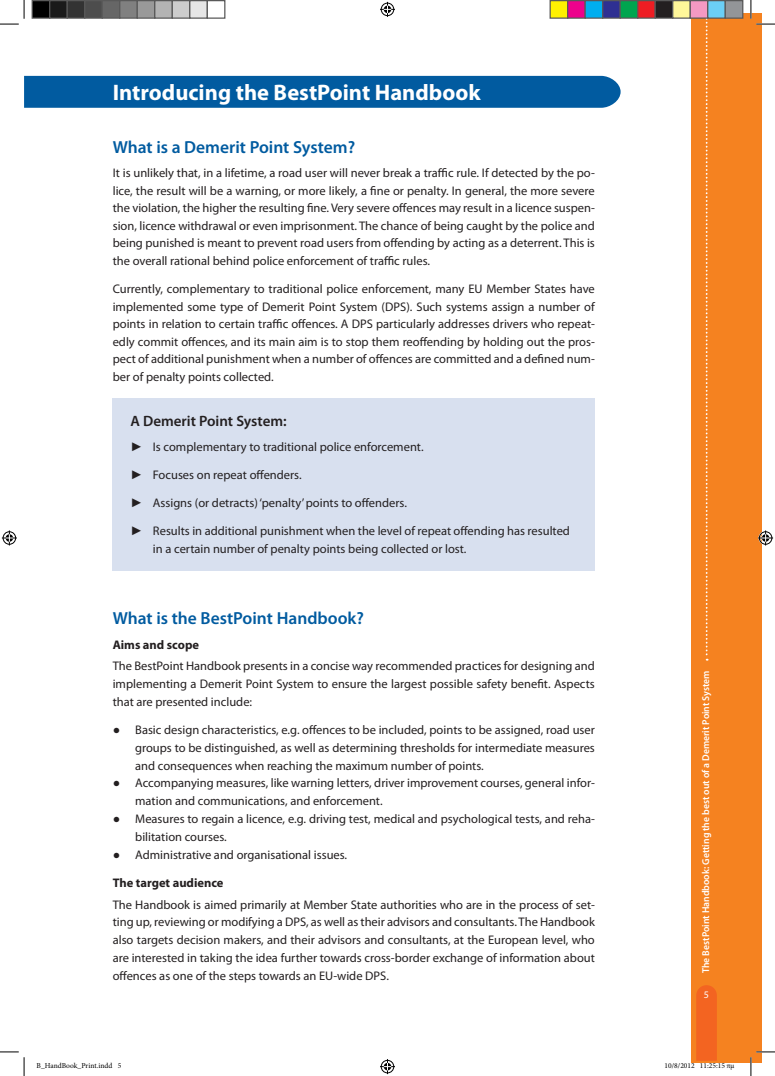
<style>
.page{position:relative;width:775px;height:1076px;background:#fff}
.page>*{position:absolute;margin:0;border:0;box-sizing:border-box;transform-origin:0 0}
.chapt_title{font:700 22.5px "Myriad Pro";color:#fff}
.sub-chapt_title{font:600 17.5px "Myriad Pro";color:#015ba0}
.super_title{font:600 15px "Myriad Pro";color:#231f20}
.plain_paragraph{font:12.5px/17.5px "Myriad Pro";color:#231f20;text-align:justify}
.sub-title{font:700 12.5px "Myriad Pro";color:#231f20}
.t1{font:600 10px "Myriad Pro";color:#fff}
.t2{font:10px "Myriad Pro";color:#fff}
.t3{font:7.5px "Minion Pro";color:#000}
.s1{font-family:"Arial"}
</style>
<div class="page">
<div style="left:691px;top:13px;width:70px;height:1049px;background:#f58220"></div>
<svg style="left:705px;top:19px;width:2px;height:641px"></svg>
<div style="left:24px;top:76px;width:596px;height:32px;background:#015ba0"></div>
<div style="left:113px;top:399px;width:482px;height:172px;background:#d8e0ef"></div>
<svg style="left:0;top:0;width:25px;height:25px"></svg>
<svg style="left:0;top:1051px;width:25px;height:25px"></svg>
<svg style="left:750px;top:0;width:25px;height:25px"></svg>
<svg style="left:750px;top:1051px;width:25px;height:25px"></svg>
<svg style="left:380px;top:2px;width:15px;height:15px"></svg>
<svg style="left:380px;top:1059px;width:15px;height:15px"></svg>
<svg style="left:2px;top:530px;width:15px;height:15px"></svg>
<svg style="left:758px;top:530px;width:15px;height:15px"></svg>
<div style="left:32px;top:1px;width:18px;height:17px;background:#000"></div>
<div style="left:32px;top:0;width:18px;height:19px;border:1px solid #595959"></div>
<div style="left:50px;top:1px;width:17px;height:17px;background:#1a1a1a"></div>
<div style="left:49px;top:0;width:19px;height:19px;border:1px solid #595959"></div>
<div style="left:67px;top:1px;width:18px;height:17px;background:#333"></div>
<div style="left:67px;top:0;width:18px;height:19px;border:1px solid #595959"></div>
<div style="left:85px;top:1px;width:17px;height:17px;background:#4d4d4d"></div>
<div style="left:84px;top:0;width:19px;height:19px;border:1px solid #595959"></div>
<div style="left:102px;top:1px;width:18px;height:17px;background:#666"></div>
<div style="left:102px;top:0;width:18px;height:19px;border:1px solid #595959"></div>
<div style="left:120px;top:1px;width:17px;height:17px;background:#808080"></div>
<div style="left:119px;top:0;width:19px;height:19px;border:1px solid #595959"></div>
<div style="left:137px;top:1px;width:18px;height:17px;background:#999"></div>
<div style="left:137px;top:0;width:18px;height:19px;border:1px solid #595959"></div>
<div style="left:155px;top:1px;width:17px;height:17px;background:#b3b3b3"></div>
<div style="left:154px;top:0;width:19px;height:19px;border:1px solid #595959"></div>
<div style="left:172px;top:1px;width:18px;height:17px;background:#ccc"></div>
<div style="left:172px;top:0;width:18px;height:19px;border:1px solid #595959"></div>
<div style="left:190px;top:1px;width:17px;height:17px;background:#e6e6e6"></div>
<div style="left:189px;top:0;width:19px;height:19px;border:1px solid #595959"></div>
<div style="left:207px;top:0;width:18px;height:19px;border:1px solid #595959"></div>
<div style="left:550px;top:1px;width:17px;height:17px;background:#fff101"></div>
<div style="left:549px;top:0;width:19px;height:19px;border:1px solid #595959"></div>
<div style="left:567px;top:1px;width:18px;height:17px;background:#ed028c"></div>
<div style="left:567px;top:0;width:18px;height:19px;border:1px solid #595959"></div>
<div style="left:585px;top:1px;width:17px;height:17px;background:#00aeef"></div>
<div style="left:584px;top:0;width:19px;height:19px;border:1px solid #595959"></div>
<div style="left:602px;top:1px;width:18px;height:17px;background:#2e3092"></div>
<div style="left:602px;top:0;width:18px;height:19px;border:1px solid #595959"></div>
<div style="left:620px;top:1px;width:17px;height:17px;background:#00a54f"></div>
<div style="left:619px;top:0;width:19px;height:19px;border:1px solid #595959"></div>
<div style="left:637px;top:1px;width:18px;height:17px;background:#ee1d23"></div>
<div style="left:637px;top:0;width:18px;height:19px;border:1px solid #595959"></div>
<div style="left:655px;top:1px;width:17px;height:17px;background:#231f20"></div>
<div style="left:654px;top:0;width:19px;height:19px;border:1px solid #595959"></div>
<div style="left:672px;top:1px;width:18px;height:17px;background:#fff79a"></div>
<div style="left:672px;top:0;width:18px;height:19px;border:1px solid #595959"></div>
<div style="left:690px;top:1px;width:17px;height:17px;background:#f499c2"></div>
<div style="left:689px;top:0;width:19px;height:19px;border:1px solid #595959"></div>
<div style="left:707px;top:1px;width:18px;height:17px;background:#6bcff6"></div>
<div style="left:707px;top:0;width:18px;height:19px;border:1px solid #595959"></div>
<div style="left:725px;top:1px;width:17px;height:17px;background:#939598"></div>
<div style="left:724px;top:0;width:19px;height:19px;border:1px solid #595959"></div>
<svg style="left:691px;top:985px;width:44px;height:78px"></svg>
<p class="chapt_title" style="left:113px;top:78px;width:369px">Introducing the BestPoint Handbook</p>
<p class="sub-chapt_title" style="left:113px;top:136px;width:244px">What is a Demerit Point System?</p>
<p class="plain_paragraph" style="left:113px;top:164px;width:483px">It is unlikely that, in a lifetime, a road user will never break a traffic rule. If detected by the po&shy;lice, the result will be a warning, or more likely, a fine or penalty. In general, the more severe the violation, the higher the resulting fine. Very severe offences may result in a licence suspen&shy;sion, licence withdrawal or even imprisonment. The chance of being caught by the police and being punished is meant to prevent road users from offending by acting as a deterrent. This is the overall rational behind police enforcement of traffic rules.</p>
<p class="plain_paragraph" style="left:113px;top:280px;width:483px">Currently, complementary to traditional police enforcement, many EU Member States have implemented some type of Demerit Point System (DPS). Such systems assign a number of points in relation to certain traffic offences. A DPS particularly addresses drivers who repeat&shy;edly commit offences, and its main aim is to stop them reoffending by holding out the pros&shy;pect of additional punishment when a number of offences are committed and a defined num&shy;ber of penalty points collected.</p>
<p class="super_title" style="left:130px;top:412px;width:158px">A Demerit Point System:</p>
<p class="plain_paragraph" style="left:130px;top:438px;width:294px"><span class="s1">►</span> Is complementary to traditional police enforcement.</p>
<p class="plain_paragraph" style="left:130px;top:466px;width:173px"><span class="s1">►</span> Focuses on repeat offenders.</p>
<p class="plain_paragraph" style="left:130px;top:494px;width:278px"><span class="s1">►</span> Assigns (or detracts) ‘penalty’ points to offenders.</p>
<p class="plain_paragraph" style="left:153px;top:522px;width:418px;text-indent:-22px"><span class="s1">►</span> Results in additional punishment when the level of repeat offending has resulted in a certain number of penalty points being collected or lost.</p>
<p class="sub-chapt_title" style="left:113px;top:606px;width:253px">What is the BestPoint Handbook?</p>
<p class="sub-title" style="left:113px;top:636px;width:88px">Aims and scope</p>
<p class="plain_paragraph" style="left:113px;top:656px;width:483px">The BestPoint Handbook presents in a concise way recommended practices for designing and implementing a Demerit Point System to ensure the largest possible safety benefit. Aspects that are presented include:</p>
<p class="plain_paragraph" style="left:135px;top:721px;width:461px;text-indent:-22px"><span class="s1">●</span> Basic design characteristics, e.g. offences to be included, points to be assigned, road user groups to be distinguished, as well as determining thresholds for intermediate measures and consequences when reaching the maximum number of points.</p>
<p class="plain_paragraph" style="left:135px;top:774px;width:461px;text-indent:-22px"><span class="s1">●</span> Accompanying measures, like warning letters, driver improvement courses, general infor&shy;mation and communications, and enforcement.</p>
<p class="plain_paragraph" style="left:135px;top:810px;width:461px;text-indent:-22px"><span class="s1">●</span> Measures to regain a licence, e.g. driving test, medical and psychological tests, and reha&shy;bilitation courses.</p>
<p class="plain_paragraph" style="left:113px;top:845px;width:236px"><span class="s1">●</span> Administrative and organisational issues.</p>
<p class="sub-title" style="left:113px;top:875px;width:112px">The target audience</p>
<p class="plain_paragraph" style="left:113px;top:895px;width:483px">The Handbook is aimed primarily at Member State authorities who are in the process of set&shy;ting up, reviewing or modifying a DPS, as well as their advisors and consultants. The Handbook also targets decision makers, and their advisors and consultants, at the European level, who are interested in taking the idea further towards cross-border exchange of information about offences as one of the steps towards an EU-wide DPS.</p>
<p class="t1" style="left:699px;top:973px;width:304px;rotate:-90deg">The BestPoint Handbook: Getting the best out of a Demerit Point System</p>
<p class="t2" style="left:703px;top:989px;width:7px">5</p>
<p class="t3" style="left:37px;top:1061px;width:86px">B_HandBook_Print.indd 5</p>
<p class="t3" style="left:664px;top:1061px;width:71px">10/8/2012 11:25:15 πμ</p>
</div>
